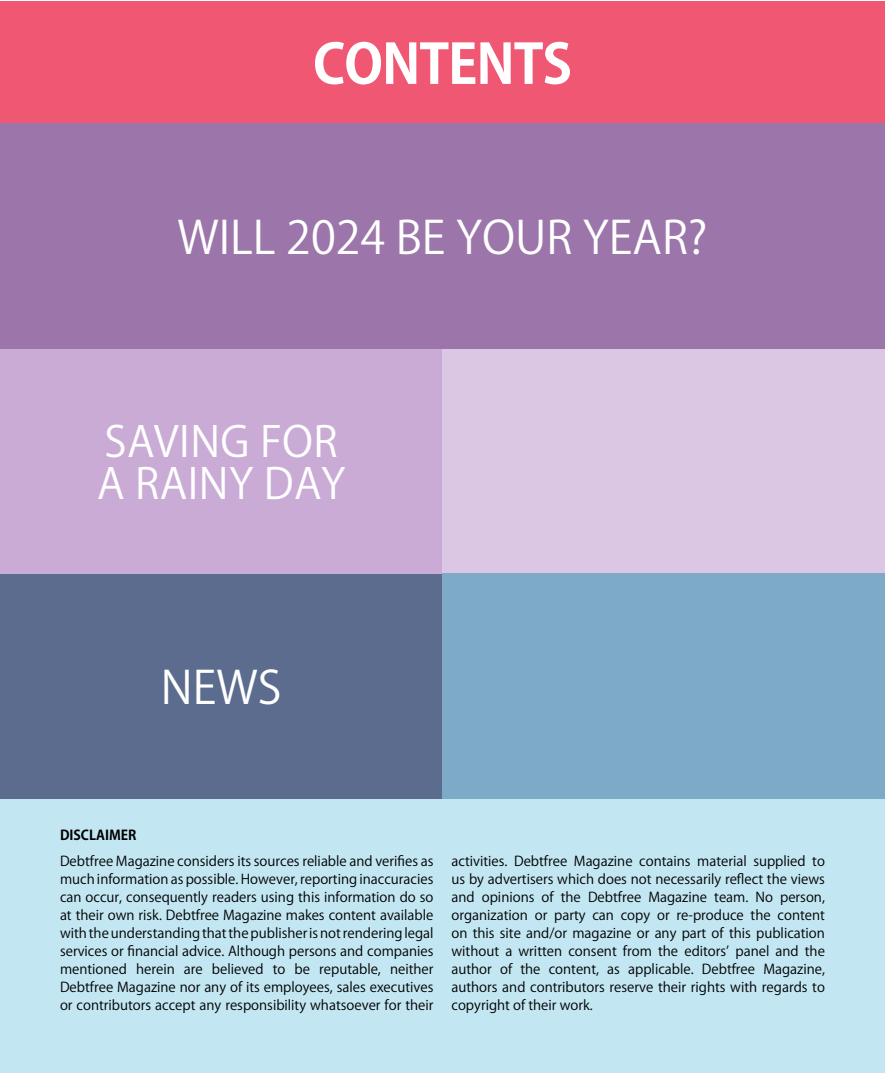
<style>
.page{position:relative;width:885px;height:1073px;background:#fff}
.page>*{position:absolute;margin:0;border:0;box-sizing:border-box;transform-origin:0 0}
.t1{font:700 54px "Koz Go Pro";letter-spacing:-.02em;color:#fff}
.t2{font:45px "Koz Go Pr 6 N";color:#fff}
.t3{font:45px "Koz Go Pro";color:#fff}
.t4{font:42px/42px "Koz Go Pro";letter-spacing:.01em;color:#fff}
.t5{font:13.5px/18px "Koz Go Pro";color:#000;text-align:justify}
.t6{font:700 13.5px "Koz Go Pro";color:#000}
</style>
<div class="page">
<div style="left:0;top:766px;width:885px;height:306px;background:#c2e6f2"></div>
<div style="left:0;top:1px;width:885px;height:122px;background:#f05773"></div>
<div style="left:0;top:574px;width:442px;height:225px;background:#5b6c8f"></div>
<div style="left:0;top:348px;width:442px;height:226px;background:#c9abd6"></div>
<div style="left:443px;top:348px;width:442px;height:226px;background:#dbc7e3"></div>
<div style="left:442px;top:574px;width:443px;height:225px;background:#7dabc7"></div>
<div style="left:0;top:123px;width:885px;height:225px;background:#9c75ab"></div>
<h1 class="t1" style="left:313px;top:29px;width:261px">CONTENTS</h1>
<h2 class="t2" style="left:177px;top:212px;width:532px">WILL 2024 BE YOUR YEAR?</h2>
<h3 class="t4" style="left:97px;top:422px;width:250px">SAVING FOR<br>A RAINY DAY</h3>
<h2 class="t3" style="left:161px;top:658px;width:122px">NEWS</h2>
<p class="t6" style="left:60px;top:826px;width:78px">DISCLAIMER</p>
<p class="t5" style="left:60px;top:852px;width:375px">Debtfree Magazine considers its sources reliable and verifies as much information as possible. However, reporting inaccuracies can occur, consequently readers using this information do so at their own risk. Debtfree Magazine makes content available with the understanding that the publisher is not rendering legal services or financial advice. Although persons and companies mentioned herein are believed to be reputable, neither Debtfree Magazine nor any of its employees, sales executives or contributors accept any responsibility whatsoever for their</p>
<p class="t5" style="left:452px;top:852px;width:375px">activities. Debtfree Magazine contains material supplied to us by advertisers which does not necessarily reflect the views and opinions of the Debtfree Magazine team. No person, organization or party can copy or re-produce the content on this site and/or magazine or any part of this publication without a written consent from the editors’ panel and the author of the content, as applicable. Debtfree Magazine, authors and contributors reserve their rights with regards to copyright of their work.</p>
</div>
